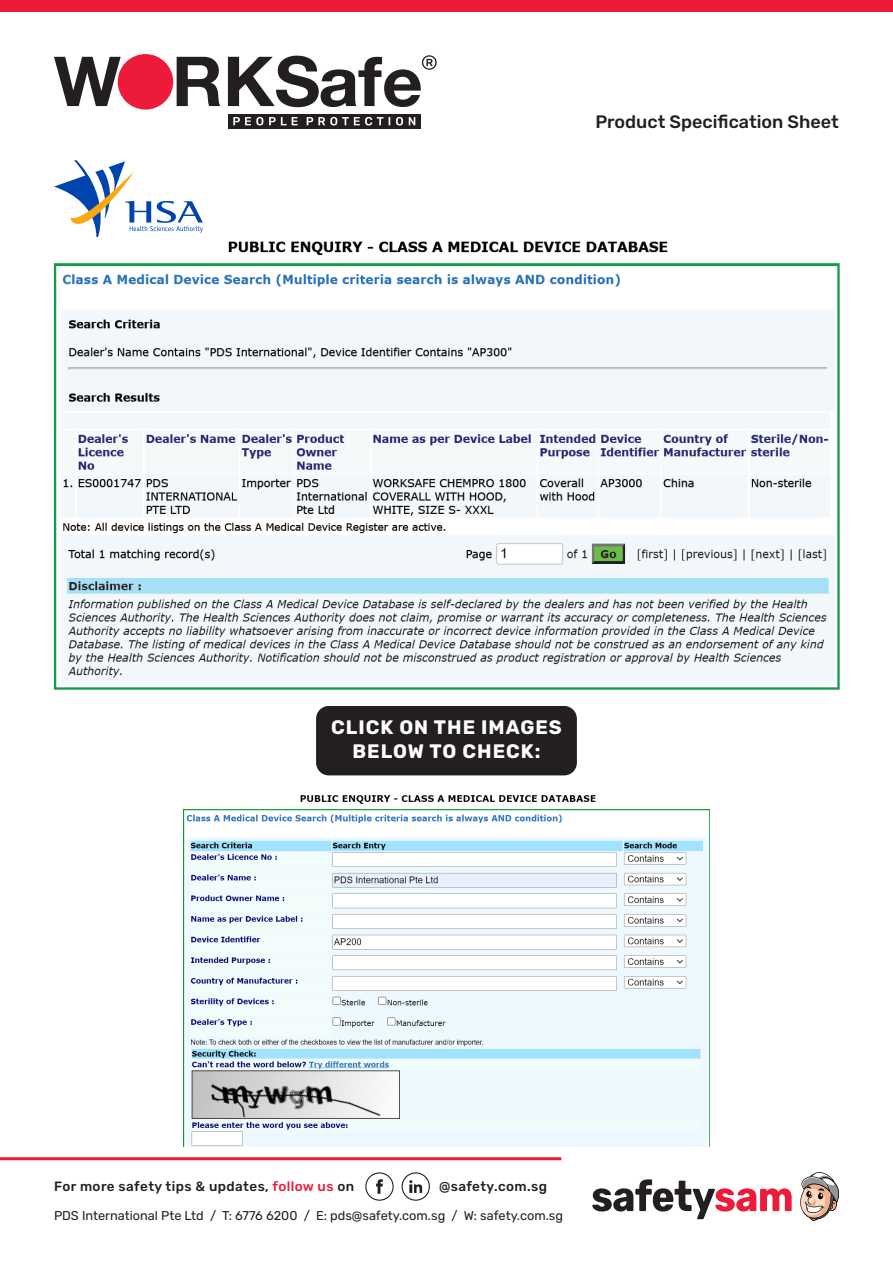
<style>
.page{position:relative;width:893px;height:1263px;background:#fff}
.page>*{position:absolute;margin:0;border:0;box-sizing:border-box;transform-origin:0 0}
.t1{font:700 19.5px/23.4px "Rubik";letter-spacing:.05em;color:#fff;text-align:center}
.t2{font:500 18px "Rubik";color:#231f20}
.t3{font:500 13.5px "Rubik";letter-spacing:.03em;color:#231f20}
.t4{font:12.75px "Rubik";color:#231f20}
.s1{color:#ed1a3a}
</style>
<div class="page">
<svg style="left:54px;top:57px;width:67px;height:49px"></svg>
<svg style="left:177px;top:57px;width:43px;height:49px"></svg>
<div style="left:118px;top:54px;width:55px;height:56px;background:#ed1a3a;border-radius:50%"></div>
<svg style="left:228px;top:55px;width:209px;height:52px"></svg>
<div style="left:228px;top:114px;width:193px;height:14px;background:#231f20"></div>
<svg style="left:233px;top:117px;width:30px;height:8px"></svg>
<svg style="left:269px;top:117px;width:29px;height:8px"></svg>
<svg style="left:307px;top:117px;width:76px;height:8px"></svg>
<svg style="left:396px;top:117px;width:7px;height:8px"></svg>
<svg style="left:409px;top:117px;width:6px;height:8px"></svg>
<div style="left:0;top:0;width:893px;height:12px;background:#ed1a3a"></div>
<svg style="left:365px;top:1172px;width:29px;height:29px"></svg>
<svg style="left:402px;top:1172px;width:28px;height:29px"></svg>
<hr style="left:0;top:1157px;width:561px;height:3px;background:#ed1a3a">
<svg style="left:592px;top:1179px;width:200px;height:40px"></svg>
<svg style="left:800px;top:1172px;width:39px;height:49px"></svg>
<div style="left:316px;top:706px;width:261px;height:69px;background:#231f20;border-radius:13px"></div>
<img style="left:183px;top:795px;width:527px;height:352px">
<svg style="left:54px;top:160px;width:149px;height:77px"></svg>
<img style="left:53px;top:241px;width:787px;height:449px">
<h2 class="t2" style="left:595px;top:109px;width:245px">Product Specification Sheet</h2>
<p class="t1" style="left:331px;top:716px;width:232px">CLICK ON THE IMAGES<br>BELOW TO CHECK:</p>
<p class="t3" style="left:54px;top:1176px;width:302px">For more safety tips &amp; updates, <span class="s1">follow us</span> on</p>
<p class="t3" style="left:439px;top:1176px;width:109px">@safety.com.sg</p>
<p class="t4" style="left:54px;top:1206px;width:511px">PDS International Pte Ltd / T: 6776 6200 / E: pds@safety.com.sg / W: safety.com.sg</p>
</div>
